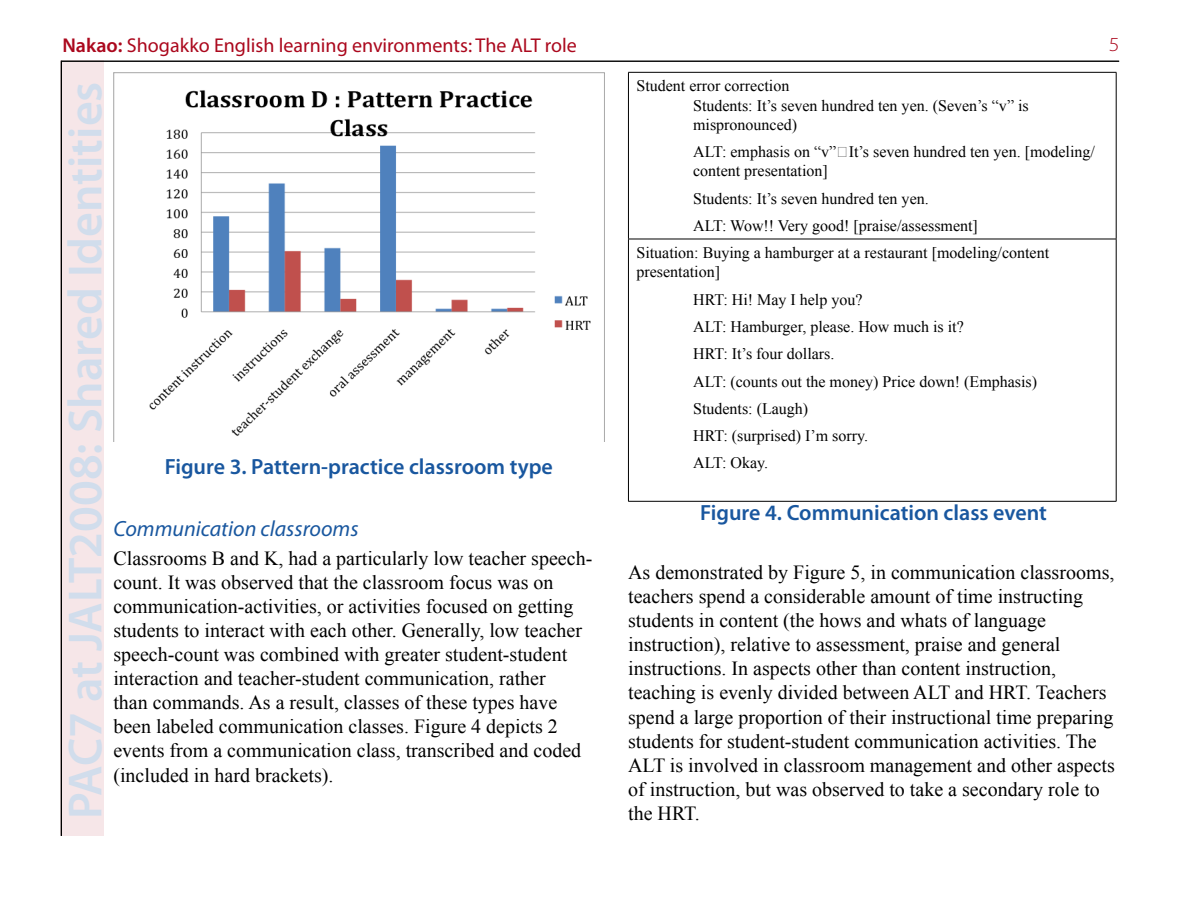
<style>
.page{position:relative;width:1191px;height:908px;background:#fff}
.page>*{position:absolute;margin:0;border:0;box-sizing:border-box;transform-origin:0 0}
.t1{font:600 48px "Myriad Pro";color:#d1ddec}
.t2{font:600 22px "Myriad Pro";color:#19579f}
.t3{font:italic 22px "Myriad Pro";color:#19579f}
.t4{font:20px/24px "Times New Roman";color:#000}
.t5{font:20px "Myriad Pro";color:#ab081d}
.t6{font:16px/27.2px "Times New Roman";color:#000}
.s1{font-weight:600}
</style>
<div class="page">
<div style="left:60px;top:61px;width:44px;height:774px;background:#f6e6e8"></div>
<hr style="left:61px;top:61px;width:1px;height:774px;background:#000">
<hr style="left:61px;top:61px;width:1058px;height:1px;background:#000">
<img style="left:113px;top:72px;width:491px;height:369px">
<hr style="left:628px;top:72px;width:1px;height:167px;background:#000">
<hr style="left:1115px;top:72px;width:1px;height:167px;background:#000">
<hr style="left:628px;top:72px;width:488px;height:1px;background:#000">
<hr style="left:628px;top:239px;width:1px;height:262px;background:#000">
<hr style="left:1115px;top:239px;width:1px;height:262px;background:#000">
<hr style="left:628px;top:238px;width:488px;height:1px;background:#000">
<hr style="left:628px;top:500px;width:488px;height:1px;background:#000">
<p class="t5" style="left:62px;top:33px;width:516px"><span class="s1">Nakao:</span> Shogakko English learning environments: The ALT role</p>
<h1 class="t1" style="left:55px;top:818px;width:738px;rotate:-90deg">PAC7 at JALT2008: Shared Identities</h1>
<p class="t2" style="left:165px;top:452px;width:390px">Figure 3. Pattern-practice classroom type</p>
<p class="t3" style="left:113px;top:514px;width:247px">Communication classrooms</p>
<p class="t4" style="left:113px;top:546px;width:480px">Classrooms B and K, had a particularly low teacher speech&shy;count. It was observed that the classroom focus was on communication-activities, or activities focused on getting students to interact with each other. Generally, low teacher speech-count was combined with greater student-student interaction and teacher-student communication, rather<br>than commands. As a result, classes of these types have been labeled communication classes. Figure 4 depicts 2 events from a communication class, transcribed and coded (included in hard brackets).</p>
<p class="t6" style="left:693px;top:76px;width:337px;line-height:19.2px;text-indent:-57px">Student error correction<br>Students: It’s seven hundred ten yen. (Seven’s “v” is mispronounced)</p>
<p class="t6" style="left:693px;top:142px;width:403px;line-height:19.2px">ALT: emphasis on “v”）It’s seven hundred ten yen. [modeling/ content presentation]</p>
<p class="t6" style="left:693px;top:184px;width:237px">Students: It’s seven hundred ten yen.</p>
<p class="t6" style="left:693px;top:212px;width:286px">ALT: Wow!! Very good! [praise/assessment]</p>
<p class="t6" style="left:636px;top:239px;width:414px">Situation: Buying a hamburger at a restaurant [modeling/content</p>
<p class="t6" style="left:693px;top:258px;width:345px;text-indent:-57px">presentation]<br>HRT: Hi! May I help you?<br>ALT: Hamburger, please. How much is it?<br>HRT: It’s four dollars.<br>ALT: (counts out the money) Price down! (Emphasis)<br>Students: (Laugh)<br>HRT: (surprised) I’m sorry.<br>ALT: Okay.</p>
<p class="t2" style="left:700px;top:498px;width:348px">Figure 4. Communication class event</p>
<p class="t4" style="left:628px;top:560px;width:488px">As demonstrated by Figure 5, in communication classrooms, teachers spend a considerable amount of time instructing students in content (the hows and whats of language instruction), relative to assessment, praise and general instructions. In aspects other than content instruction, teaching is evenly divided between ALT and HRT. Teachers spend a large proportion of their instructional time preparing students for student-student communication activities. The ALT is involved in classroom management and other aspects of instruction, but was observed to take a secondary role to the HRT.</p>
</div>
